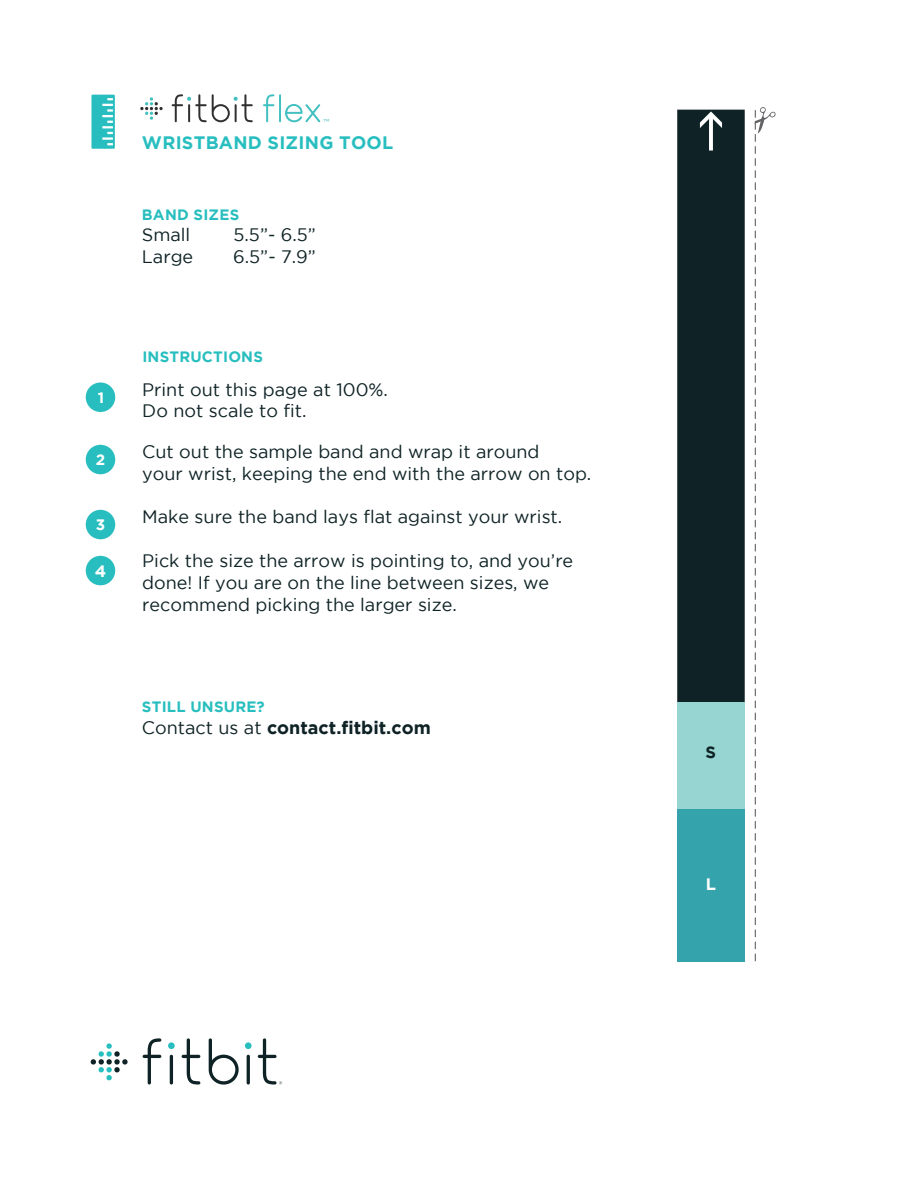
<style>
.page{position:relative;width:918px;height:1188px;background:#fff}
.page>*{position:absolute;margin:0;border:0;box-sizing:border-box;transform-origin:0 0}
.t1{font:18px/21.6px "Gotham";color:#0f2326}
.t2{font:700 18px "Gotham";color:#0f2326}
.t3{font:700 18px "Gotham";letter-spacing:.015em;color:#28bebf}
.t4{font:700 16.5px "Gotham";color:#fff}
.t5{font:700 16.5px "Gotham";color:#0f2326}
.t6{font:700 15.15px "Gotham";color:#fff}
.t7{font:700 15px "Gotham";letter-spacing:.015em;color:#28bebf}
.t8{font:8.55px "Gotham";color:#42c0bf}
.s1{font-weight:400}
</style>
<div class="page">
<svg style="left:91px;top:95px;width:24px;height:54px"></svg>
<svg style="left:755px;top:107px;width:21px;height:854px"></svg>
<div style="left:677px;top:110px;width:68px;height:851px;background:#0f2326"></div>
<svg style="left:143px;top:1038px;width:18px;height:47px"></svg>
<svg style="left:182px;top:1038px;width:18px;height:47px"></svg>
<hr style="left:170px;top:1055px;width:3px;height:30px;background:#0f2326;border-radius:2px">
<hr style="left:247px;top:1055px;width:3px;height:30px;background:#0f2326;border-radius:2px">
<svg style="left:209px;top:1038px;width:30px;height:47px"></svg>
<svg style="left:168px;top:1042px;width:7px;height:7px"></svg>
<svg style="left:245px;top:1042px;width:7px;height:7px"></svg>
<svg style="left:91px;top:1043px;width:37px;height:37px"></svg>
<svg style="left:258px;top:1038px;width:24px;height:47px"></svg>
<div style="left:677px;top:702px;width:68px;height:107px;background:#97d5d2"></div>
<div style="left:677px;top:809px;width:68px;height:152px;background:#35a3ac"></div>
<svg style="left:172px;top:94px;width:81px;height:28px"></svg>
<svg style="left:140px;top:97px;width:23px;height:23px"></svg>
<hr style="left:279px;top:94px;width:2px;height:28px;background:#42c0c0">
<svg style="left:263px;top:94px;width:11px;height:28px"></svg>
<svg style="left:285px;top:104px;width:35px;height:18px"></svg>
<div style="left:86px;top:382px;width:29px;height:30px;background:#28bebf;border-radius:50%"></div>
<div style="left:86px;top:445px;width:29px;height:29px;background:#28bebf;border-radius:50%"></div>
<div style="left:86px;top:510px;width:29px;height:29px;background:#28bebf;border-radius:50%"></div>
<div style="left:86px;top:556px;width:29px;height:29px;background:#28bebf;border-radius:50%"></div>
<p class="t6" style="left:98px;top:388px;width:8px">1</p>
<p class="t6" style="left:96px;top:451px;width:11px">2</p>
<p class="t6" style="left:96px;top:516px;width:11px">3</p>
<p class="t4" style="left:95px;top:561px;width:13px">4</p>
<p class="t8" style="left:324px;top:118px;width:7px">™</p>
<p class="t3" style="left:142px;top:132px;width:253px">WRISTBAND SIZING TOOL</p>
<p class="t7" style="left:142px;top:206px;width:99px">BAND SIZES</p>
<p class="t1" style="left:142px;top:224px;width:50px">Small</p>
<p class="t1" style="left:234px;top:224px;width:84px">5.5”- 6.5”</p>
<p class="t1" style="left:142px;top:246px;width:53px">Large</p>
<p class="t1" style="left:233px;top:246px;width:84px">6.5”- 7.9”</p>
<p class="t7" style="left:142px;top:348px;width:122px">INSTRUCTIONS</p>
<p class="t1" style="left:142px;top:378px;width:247px">Print out this page at 100%.<br>Do not scale to fit.</p>
<p class="t1" style="left:142px;top:440px;width:451px">Cut out the sample band and wrap it around<br>your wrist, keeping the end with the arrow on top.</p>
<p class="t1" style="left:142px;top:506px;width:422px">Make sure the band lays flat against your wrist.</p>
<p class="t1" style="left:142px;top:550px;width:433px">Pick the size the arrow is pointing to, and you’re done! If you are on the line between sizes, we recommend picking the larger size.</p>
<p class="t7" style="left:142px;top:698px;width:124px">STILL UNSURE?</p>
<p class="t2" style="left:142px;top:717px;width:290px"><span class="s1">Contact us at</span> contact.fitbit.com</p>
<p class="t5" style="left:706px;top:743px;width:12px">S</p>
<p class="t4" style="left:706px;top:874px;width:12px">L</p>
</div>
